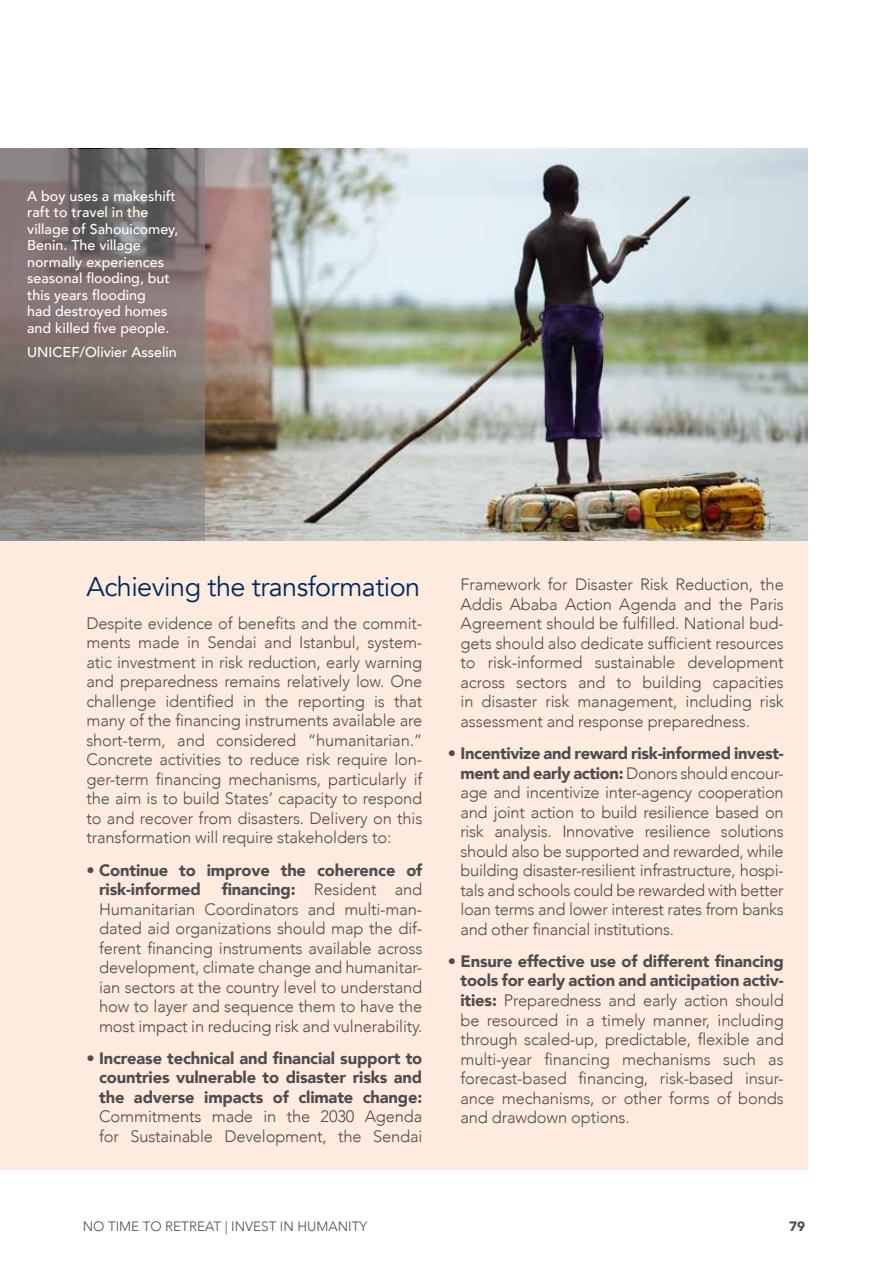
<style>
.page{position:relative;width:893px;height:1263px;background:#fff}
.page>*{position:absolute;margin:0;border:0;box-sizing:border-box;transform-origin:0 0}
.t1{font:27px "Avenir";letter-spacing:-.02em;color:#002a5c}
.t2{font:300 16.5px/19.5px "Avenir";letter-spacing:-.01em;color:#4d4d4f;text-align:justify}
.t3{font:900 16.5px/19.5px "Avenir";letter-spacing:-.01em;color:#4d4d4f}
.t4{font:500 14.25px/16.5px "Avenir";color:#fff}
.t5{font:300 13.5px "Avenir";color:#4d4d4f}
.t6{font:900 13.5px "Avenir";color:#4d4d4f}
.s1{font-weight:900}
</style>
<div class="page">
<div style="left:0;top:541px;width:808px;height:628px;background:#feebdf"></div>
<img style="left:204px;top:149px;width:604px;height:392px">
<svg style="left:0;top:149px;width:204px;height:392px;background:#7b7270"></svg>
<p class="t4" style="left:27px;top:187px;width:153px">A boy uses a makeshift raft to travel in the village of Sahouicomey,<br>Benin. The village normally experiences seasonal flooding, but this years flooding<br>had destroyed homes and killed five people.</p>
<p class="t4" style="left:27px;top:343px;width:151px">UNICEF/Olivier Asselin</p>
<h1 class="t1" style="left:86px;top:571px;width:335px">Achieving the transformation</h1>
<p class="t2" style="left:86px;top:613px;width:337px">Despite evidence of benefits and the commit&shy;ments made in Sendai and Istanbul, system&shy;atic investment in risk reduction, early warning and preparedness remains relatively low. One challenge identified in the reporting is that many of the financing instruments available are short-term, and considered “humanitarian.” Concrete activities to reduce risk require lon&shy;ger-term financing mechanisms, particularly if the aim is to build States’ capacity to respond to and recover from disasters. Delivery on this transformation will require stakeholders to:</p>
<p class="t3" style="left:99px;top:860px;width:325px;text-indent:-13px">• Continue to improve the coherence of risk-informed</p>
<p class="t2" style="left:99px;top:880px;width:325px;text-indent:123px"><span class="s1">financing:</span> Resident and Humanitarian Coordinators and multi-man&shy;dated aid organizations should map the dif&shy;ferent financing instruments available across development, climate change and humanitar&shy;ian sectors at the country level to understand how to layer and sequence them to have the most impact in reducing risk and vulnerability.</p>
<p class="t3" style="left:99px;top:1048px;width:325px;text-align:justify;text-indent:-13px">• Increase technical and financial support to countries vulnerable to disaster risks and the adverse impacts of climate change:</p>
<p class="t2" style="left:99px;top:1107px;width:325px">Commitments made in the 2030 Agenda for Sustainable Development, the Sendai</p>
<p class="t2" style="left:461px;top:575px;width:325px">Framework for Disaster Risk Reduction, the Addis Ababa Action Agenda and the Paris Agreement should be fulfilled. National bud&shy;gets should also dedicate sufficient resources to risk-informed sustainable development across sectors and to building capacities in disaster risk management, including risk assessment and response preparedness.</p>
<p class="t2" style="left:460px;top:744px;width:325px;text-indent:-13px"><span class="s1">• Incentivize and reward risk-informed invest&shy;ment and early action:</span> Donors should encour&shy;age and incentivize inter-agency cooperation and joint action to build resilience based on risk analysis. Innovative resilience solutions should also be supported and rewarded, while building disaster-resilient infrastructure, hospi&shy;tals and schools could be rewarded with better loan terms and lower interest rates from banks and other financial institutions.</p>
<p class="t2" style="left:460px;top:951px;width:325px;text-indent:-13px"><span class="s1">• Ensure effective use of different financing tools for early action and anticipation activ&shy;ities:</span> Preparedness and early action should be resourced in a timely manner, including through scaled-up, predictable, flexible and multi-year financing mechanisms such as forecast-based financing, risk-based insur&shy;ance mechanisms, or other forms of bonds and drawdown options.</p>
<p class="t5" style="left:83px;top:1219px;width:286px">No time to retreat | I NVEST I N HUMANITY</p>
<p class="t6" style="left:789px;top:1215px;width:17px">79</p>
</div>
